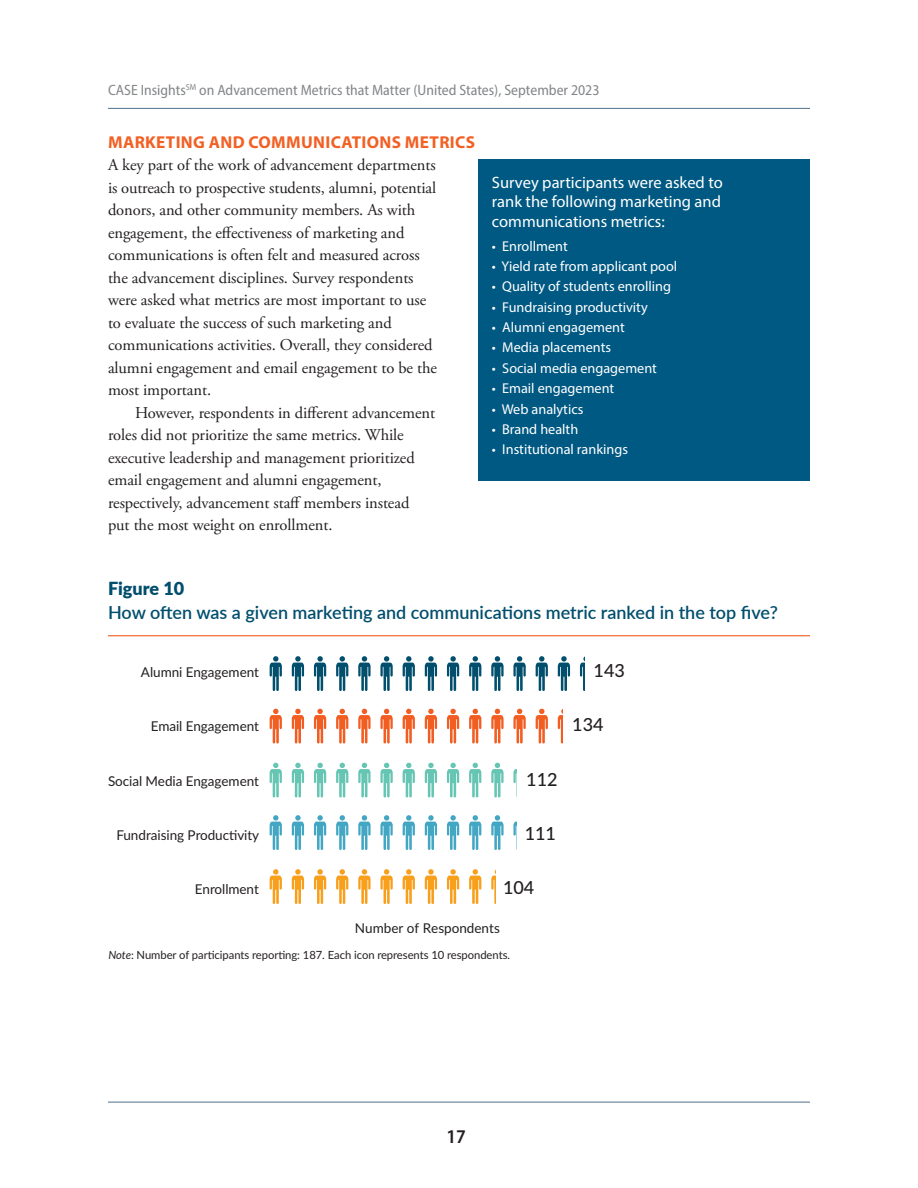
<style>
.page{position:relative;width:918px;height:1188px;background:#fff}
.page>*{position:absolute;margin:0;border:0;box-sizing:border-box;transform-origin:0 0}
.t1{font:600 semi-condensed 19.5px "Myriad Pro";color:#231f20}
._2020_Briefs__Figure_Head_1{font:600 18px/24px "Lato";color:#014e6d}
.t2{font:500 18px "Lato";color:#231f20}
._2020_Briefs__B-Level_Head{font:700 17.25px "Myriad Pro";letter-spacing:.02em;color:#f26024}
.NEW_White_Papers_Body_body{font:16.5px/22.5px "Adobe Garamond Pro";letter-spacing:-.005em;color:#231f20}
._2020_Briefs__Body_Text_NOINDENT{font:16.5px/19.5px "Myriad Pro";color:#fff;text-align:justify}
.t3{font:semi-condensed 15px "Myriad Pro";color:#838588}
._2020_Briefs__Body_Text_NOINDENT-2{font:14.25px "Myriad Pro";color:#fff}
.t4{font:13.5px "Lato";letter-spacing:-.005em;color:#231f20}
.t5{font:11.25px "Lato";letter-spacing:-.005em;color:#231f20}
.s1{font-weight:900}
.s2{font-style:italic}
</style>
<div class="page">
<div style="left:478px;top:159px;width:332px;height:322px;background:#005983"></div>
<hr style="left:108px;top:635px;width:702px;height:1px;background:#f25d21">
<svg style="left:580px;top:656px;width:5px;height:35px"></svg>
<svg style="left:558px;top:656px;width:12px;height:35px"></svg>
<svg style="left:536px;top:656px;width:12px;height:35px"></svg>
<svg style="left:513px;top:656px;width:13px;height:35px"></svg>
<svg style="left:491px;top:656px;width:13px;height:35px"></svg>
<svg style="left:469px;top:656px;width:12px;height:35px"></svg>
<svg style="left:447px;top:656px;width:12px;height:35px"></svg>
<svg style="left:425px;top:656px;width:12px;height:35px"></svg>
<svg style="left:403px;top:656px;width:12px;height:35px"></svg>
<svg style="left:380px;top:656px;width:13px;height:35px"></svg>
<svg style="left:358px;top:656px;width:13px;height:35px"></svg>
<svg style="left:336px;top:656px;width:12px;height:35px"></svg>
<svg style="left:314px;top:656px;width:12px;height:35px"></svg>
<svg style="left:292px;top:656px;width:12px;height:35px"></svg>
<svg style="left:270px;top:656px;width:12px;height:35px"></svg>
<svg style="left:558px;top:709px;width:5px;height:34px"></svg>
<svg style="left:536px;top:709px;width:12px;height:34px"></svg>
<svg style="left:513px;top:709px;width:13px;height:34px"></svg>
<svg style="left:491px;top:709px;width:13px;height:34px"></svg>
<svg style="left:469px;top:709px;width:12px;height:34px"></svg>
<svg style="left:447px;top:709px;width:12px;height:34px"></svg>
<svg style="left:425px;top:709px;width:12px;height:34px"></svg>
<svg style="left:403px;top:709px;width:12px;height:34px"></svg>
<svg style="left:380px;top:709px;width:13px;height:34px"></svg>
<svg style="left:358px;top:709px;width:13px;height:34px"></svg>
<svg style="left:336px;top:709px;width:12px;height:34px"></svg>
<svg style="left:314px;top:709px;width:12px;height:34px"></svg>
<svg style="left:292px;top:709px;width:12px;height:34px"></svg>
<svg style="left:270px;top:709px;width:12px;height:34px"></svg>
<svg style="left:513px;top:769px;width:4px;height:28px"></svg>
<svg style="left:491px;top:763px;width:13px;height:34px"></svg>
<svg style="left:469px;top:763px;width:12px;height:34px"></svg>
<svg style="left:447px;top:763px;width:12px;height:34px"></svg>
<svg style="left:425px;top:763px;width:12px;height:34px"></svg>
<svg style="left:403px;top:763px;width:12px;height:34px"></svg>
<svg style="left:380px;top:763px;width:13px;height:34px"></svg>
<svg style="left:358px;top:763px;width:13px;height:34px"></svg>
<svg style="left:336px;top:763px;width:12px;height:34px"></svg>
<svg style="left:314px;top:763px;width:12px;height:34px"></svg>
<svg style="left:292px;top:763px;width:12px;height:34px"></svg>
<svg style="left:270px;top:763px;width:12px;height:34px"></svg>
<svg style="left:513px;top:821px;width:4px;height:29px"></svg>
<svg style="left:491px;top:815px;width:13px;height:35px"></svg>
<svg style="left:469px;top:815px;width:12px;height:35px"></svg>
<svg style="left:447px;top:815px;width:12px;height:35px"></svg>
<svg style="left:425px;top:815px;width:12px;height:35px"></svg>
<svg style="left:403px;top:815px;width:12px;height:35px"></svg>
<svg style="left:380px;top:815px;width:13px;height:35px"></svg>
<svg style="left:358px;top:815px;width:13px;height:35px"></svg>
<svg style="left:336px;top:815px;width:12px;height:35px"></svg>
<svg style="left:314px;top:815px;width:12px;height:35px"></svg>
<svg style="left:292px;top:815px;width:12px;height:35px"></svg>
<svg style="left:270px;top:815px;width:12px;height:35px"></svg>
<svg style="left:491px;top:869px;width:5px;height:35px"></svg>
<svg style="left:469px;top:869px;width:12px;height:35px"></svg>
<svg style="left:447px;top:869px;width:12px;height:35px"></svg>
<svg style="left:425px;top:869px;width:12px;height:35px"></svg>
<svg style="left:403px;top:869px;width:12px;height:35px"></svg>
<svg style="left:380px;top:869px;width:13px;height:35px"></svg>
<svg style="left:358px;top:869px;width:13px;height:35px"></svg>
<svg style="left:336px;top:869px;width:12px;height:35px"></svg>
<svg style="left:314px;top:869px;width:12px;height:35px"></svg>
<svg style="left:292px;top:869px;width:12px;height:35px"></svg>
<svg style="left:270px;top:869px;width:12px;height:35px"></svg>
<hr style="left:108px;top:108px;width:702px;height:1px;background:#4e708b">
<hr style="left:108px;top:1102px;width:702px;height:1px;background:#4e708b">
<p class="t3" style="left:108px;top:81px;width:493px">CASE Insights<sup>SM</sup> on Advancement Metrics that Matter (United States), September 2023</p>
<p class="_2020_Briefs__B-Level_Head" style="left:108px;top:131px;width:368px">MARKETING AND COMMUNICATIONS METRICS</p>
<p class="NEW_White_Papers_Body_body" style="left:108px;top:155px;width:330px">A key part of the work of advancement departments is outreach to prospective students, alumni, potential donors, and other community members. As with engagement, the effectiveness of marketing and communications is often felt and measured across the advancement disciplines. Survey respondents were asked what metrics are most important to use to evaluate the success of such marketing and communications activities. Overall, they considered alumni engagement and email engagement to be the most important.</p>
<p class="NEW_White_Papers_Body_body" style="left:108px;top:402px;width:329px;text-indent:27px">However, respondents in different advancement roles did not prioritize the same metrics. While executive leadership and management prioritized email engagement and alumni engagement, respectively, advancement staff members instead put the most weight on enrollment.</p>
<p class="_2020_Briefs__Body_Text_NOINDENT" style="left:492px;top:172px;width:232px">Survey participants were asked to rank the following marketing and communications metrics:</p>
<p class="_2020_Briefs__Body_Text_NOINDENT-2" style="left:492px;top:237px;width:77px">• Enrollment</p>
<p class="_2020_Briefs__Body_Text_NOINDENT-2" style="left:492px;top:257px;width:187px">• Yield rate from applicant pool</p>
<p class="_2020_Briefs__Body_Text_NOINDENT-2" style="left:492px;top:278px;width:181px">• Quality of students enrolling</p>
<p class="_2020_Briefs__Body_Text_NOINDENT-2" style="left:492px;top:298px;width:157px">• Fundraising productivity</p>
<p class="_2020_Briefs__Body_Text_NOINDENT-2" style="left:492px;top:318px;width:134px">• Alumni engagement</p>
<p class="_2020_Briefs__Body_Text_NOINDENT-2" style="left:492px;top:339px;width:121px">• Media placements</p>
<p class="_2020_Briefs__Body_Text_NOINDENT-2" style="left:492px;top:359px;width:167px">• Social media engagement</p>
<p class="_2020_Briefs__Body_Text_NOINDENT-2" style="left:492px;top:380px;width:124px">• Email engagement</p>
<p class="_2020_Briefs__Body_Text_NOINDENT-2" style="left:492px;top:400px;width:93px">• Web analytics</p>
<p class="_2020_Briefs__Body_Text_NOINDENT-2" style="left:492px;top:420px;width:88px">• Brand health</p>
<p class="_2020_Briefs__Body_Text_NOINDENT-2" style="left:492px;top:441px;width:138px">• Institutional rankings</p>
<p class="_2020_Briefs__Figure_Head_1" style="left:108px;top:576px;width:671px"><span class="s1">Figure 10<br></span>How often was a given marketing and communications metric ranked in the top five?</p>
<p class="t4" style="left:141px;top:663px;width:119px">Alumni Engagement</p>
<p class="t4" style="left:151px;top:717px;width:110px">Email Engagement</p>
<p class="t4" style="left:108px;top:771px;width:152px">Social Media Engagement</p>
<p class="t2" style="left:526px;top:766px;width:33px">112</p>
<p class="t4" style="left:116px;top:825px;width:144px">Fundraising Produc vity</p>
<p class="t2" style="left:525px;top:820px;width:33px">111</p>
<p class="t4" style="left:195px;top:879px;width:65px">Enrollment</p>
<p class="t2" style="left:503px;top:874px;width:33px">104</p>
<p class="t4" style="left:355px;top:919px;width:146px">Number of Respondents</p>
<p class="t5" style="left:108px;top:947px;width:403px"><span class="s2">Note</span>: Number of par cipants repor ng: 187. Each icon represents 10 respondents.</p>
<p class="t2" style="left:594px;top:658px;width:33px">143</p>
<p class="t2" style="left:572px;top:712px;width:33px">134</p>
<p class="t1" style="left:447px;top:1125px;width:21px">17</p>
</div>
